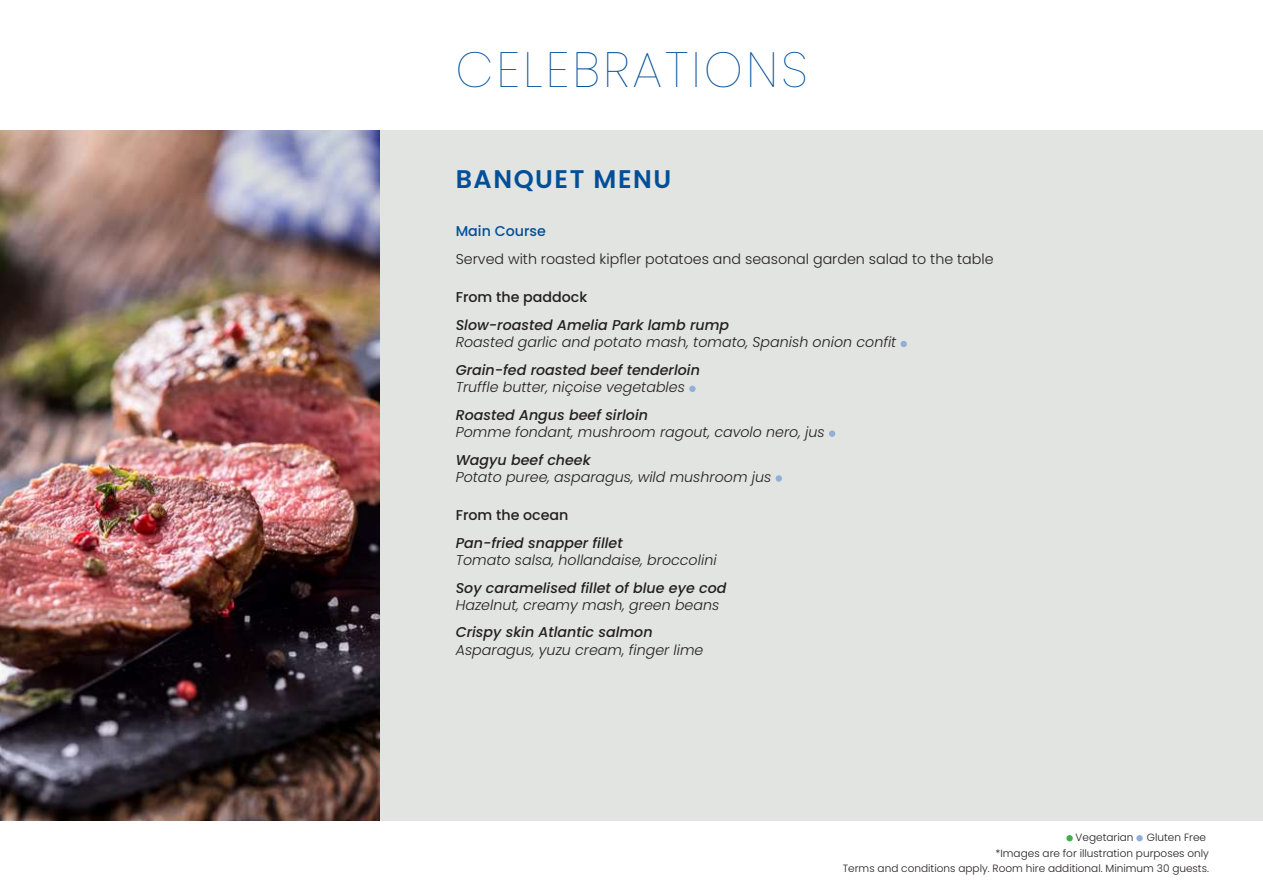
<style>
.page{position:relative;width:1263px;height:893px;background:#fff}
.page>*{position:absolute;margin:0;border:0;box-sizing:border-box;transform-origin:0 0}
.t1{font:100 49.5px "Poppins";letter-spacing:.06em;color:#014e99}
.t2{font:600 25.5px "Poppins";letter-spacing:.06em;color:#014e99}
.t3{font:italic 300 14.25px "Poppins";color:#231f20}
.t4{font:italic 500 14.25px "Poppins";color:#231f20}
.t5{font:300 14.25px "Poppins";color:#231f20}
.t6{font:500 14.25px "Poppins";color:#231f20}
.t7{font:500 14.25px "Poppins";color:#014e99}
.t8{font:300 10.5px/14.7px "Poppins";color:#231f20;text-align:right}
</style>
<div class="page">
<div style="left:379px;top:130px;width:884px;height:691px;background:#e2e4e2"></div>
<img style="left:0;top:130px;width:379px;height:691px">
<div style="left:900px;top:341px;width:7px;height:6px;background:#91afd7;border-radius:50%"></div>
<div style="left:689px;top:386px;width:7px;height:6px;background:#91afd7;border-radius:50%"></div>
<div style="left:829px;top:430px;width:6px;height:7px;background:#91afd7;border-radius:50%"></div>
<div style="left:776px;top:475px;width:6px;height:7px;background:#91afd7;border-radius:50%"></div>
<div style="left:1066px;top:835px;width:7px;height:6px;background:#40ae49;border-radius:50%"></div>
<div style="left:1136px;top:835px;width:7px;height:6px;background:#91afd7;border-radius:50%"></div>
<h1 class="t1" style="left:455px;top:41px;width:354px">CELEBRATIONS</h1>
<h2 class="t2" style="left:456px;top:165px;width:217px">BANQUET MENU</h2>
<p class="t7" style="left:456px;top:223px;width:92px">Main Course</p>
<p class="t5" style="left:456px;top:251px;width:539px">Served with roasted kipfler potatoes and seasonal garden salad to the table</p>
<p class="t6" style="left:456px;top:289px;width:133px">From the paddock</p>
<p class="t4" style="left:456px;top:317px;width:275px">Slow-roasted Amelia Park lamb rump</p>
<p class="t3" style="left:456px;top:334px;width:442px">Roasted garlic and potato mash, tomato, Spanish onion confit</p>
<p class="t4" style="left:456px;top:362px;width:246px">Grain-fed roasted beef tenderloin</p>
<p class="t3" style="left:456px;top:379px;width:231px">Truffle butter, niçoise vegetables</p>
<p class="t4" style="left:456px;top:406px;width:194px">Roasted Angus beef sirloin</p>
<p class="t3" style="left:456px;top:424px;width:370px">Pomme fondant, mushroom ragout, cavolo nero, jus</p>
<p class="t4" style="left:456px;top:451px;width:136px">Wagyu beef cheek</p>
<p class="t3" style="left:456px;top:468px;width:317px">Potato puree, asparagus, wild mushroom jus</p>
<p class="t6" style="left:456px;top:507px;width:114px">From the ocean</p>
<p class="t4" style="left:456px;top:535px;width:168px">Pan-fried snapper fillet</p>
<p class="t3" style="left:456px;top:552px;width:262px">Tomato salsa, hollandaise, broccolini</p>
<p class="t4" style="left:456px;top:579px;width:272px">Soy caramelised fillet of blue eye cod</p>
<p class="t3" style="left:456px;top:596px;width:265px">Hazelnut, creamy mash, green beans</p>
<p class="t4" style="left:456px;top:624px;width:198px">Crispy skin Atlantic salmon</p>
<p class="t3" style="left:456px;top:641px;width:249px">Asparagus, yuzu cream, finger lime</p>
<p class="t8" style="left:1076px;top:830px;width:59px">Vegetarian</p>
<p class="t8" style="left:1147px;top:830px;width:61px">Gluten Free</p>
<p class="t8" style="left:843px;top:846px;width:368px">*Images are for illustration purposes only<br>Terms and conditions apply. Room hire additional. Minimum 30 guests.</p>
</div>
